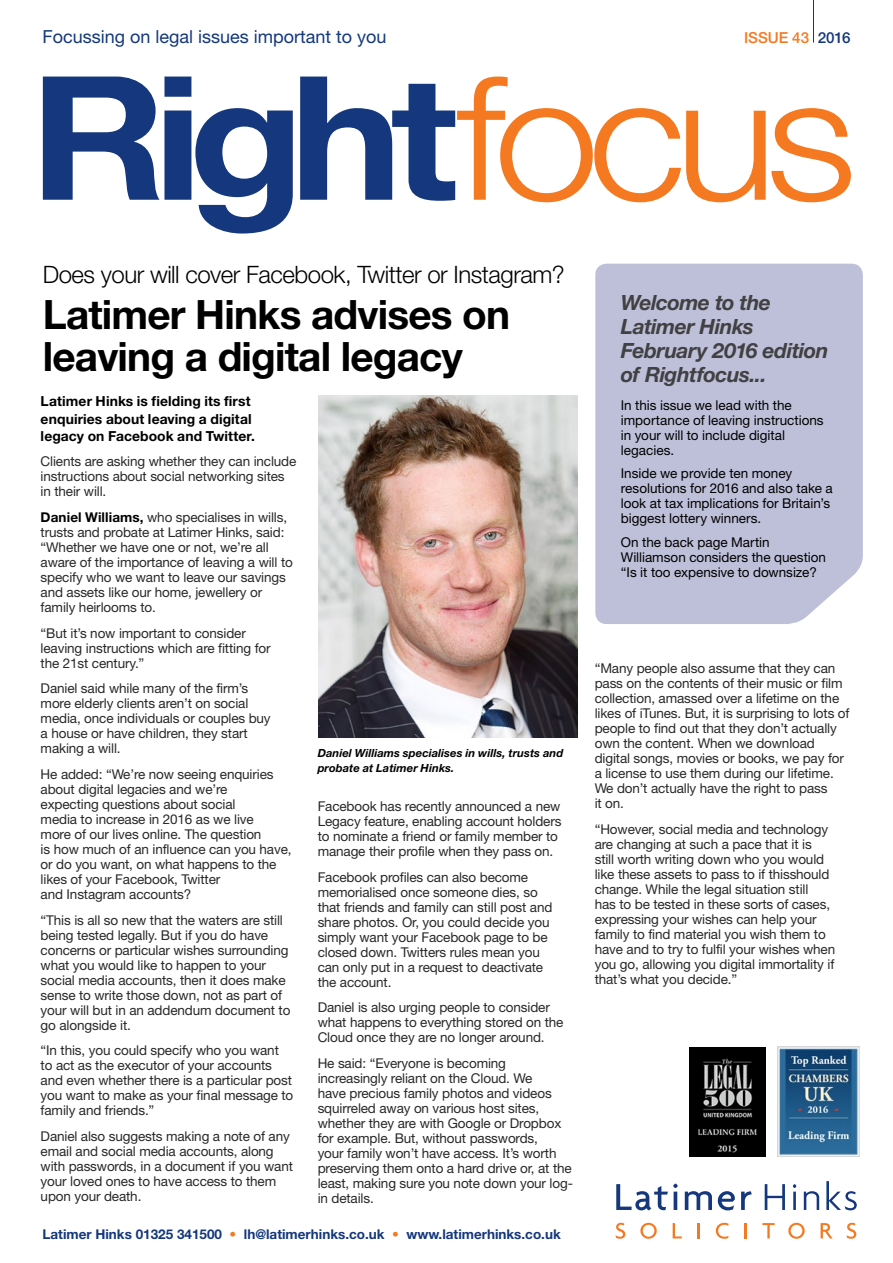
<style>
.page{position:relative;width:893px;height:1263px;background:#fff}
.page>*{position:absolute;margin:0;border:0;box-sizing:border-box;transform-origin:0 0}
.t1{font:700 40.5px/42px "Helvetica Neue";letter-spacing:-.02em;color:#000}
.t2{font:300 24px "Helvetica Neue";letter-spacing:-.02em;color:#000}
.t3{font:italic 700 21px/24px "Helvetica Neue";letter-spacing:-.025em;color:#414042}
.t4{font:18px "Helvetica Neue";color:#14377d}
.t5{font:500 15.15px "Helvetica Neue";letter-spacing:-.005em;color:#f47920}
.t6{font:700 13.8px/17.2px "Helvetica Neue";letter-spacing:.01em;color:#000}
.t7{font:13.5px/15px "Helvetica Neue";letter-spacing:-.01em;color:#292829}
.t8{font:13.5px/15px "Helvetica Neue";color:#000}
.t9{font:700 13.5px "Helvetica Neue";color:#14377d}
.t10{font:italic 700 11.25px/15px "Helvetica Neue";letter-spacing:.005em;color:#000}
.s1{color:#14377d}
.s2{font-weight:700;color:#000}
.s3{color:#f47920}
</style>
<div class="page">
<svg style="left:457px;top:77px;width:394px;height:125px"></svg>
<svg style="left:43px;top:77px;width:412px;height:157px"></svg>
<hr style="left:813px;top:0;width:1px;height:43px;background:#14377d">
<svg style="left:616px;top:1183px;width:62px;height:27px"></svg>
<hr style="left:674px;top:1191px;width:3px;height:19px;background:#14377d">
<svg style="left:685px;top:1191px;width:27px;height:19px"></svg>
<svg style="left:718px;top:1191px;width:17px;height:19px"></svg>
<svg style="left:741px;top:1191px;width:11px;height:19px"></svg>
<svg style="left:765px;top:1184px;width:20px;height:26px"></svg>
<svg style="left:793px;top:1184px;width:3px;height:4px"></svg>
<hr style="left:793px;top:1191px;width:3px;height:19px;background:#14377d">
<svg style="left:804px;top:1191px;width:15px;height:19px"></svg>
<svg style="left:826px;top:1181px;width:31px;height:29px"></svg>
<svg style="left:615px;top:1223px;width:10px;height:16px"></svg>
<svg style="left:640px;top:1223px;width:17px;height:16px"></svg>
<svg style="left:673px;top:1223px;width:9px;height:15px"></svg>
<svg style="left:697px;top:1223px;width:2px;height:15px"></svg>
<svg style="left:716px;top:1223px;width:13px;height:16px"></svg>
<svg style="left:745px;top:1223px;width:2px;height:15px"></svg>
<svg style="left:762px;top:1223px;width:13px;height:15px"></svg>
<svg style="left:788px;top:1223px;width:17px;height:16px"></svg>
<svg style="left:821px;top:1223px;width:12px;height:15px"></svg>
<svg style="left:846px;top:1223px;width:10px;height:16px"></svg>
<img style="left:689px;top:1048px;width:76px;height:109px">
<img style="left:777px;top:1046px;width:83px;height:111px">
<div style="left:595px;top:264px;width:268px;height:360px;background:#bec0d9"></div>
<img style="left:319px;top:395px;width:258px;height:343px">
<h3 class="t4" style="left:43px;top:25px;width:346px">Focussing on legal issues important to you</h3>
<p class="t5" style="left:744px;top:28px;width:108px">ISSUE 43 <span class="s1">2016</span></p>
<h2 class="t2" style="left:43px;top:259px;width:523px">Does your will cover Facebook, Twitter or Instagram?</h2>
<h1 class="t1" style="left:43px;top:292px;width:469px">Latimer Hinks advises on leaving a digital legacy</h1>
<p class="t6" style="left:41px;top:392px;width:216px">Latimer Hinks is fielding its first enquiries about leaving a digital legacy on Facebook and Twitter.</p>
<p class="t7" style="left:41px;top:454px;width:257px">Clients are asking whether they can include instructions about social networking sites in their will.</p>
<p class="t7" style="left:41px;top:510px;width:254px"><span class="s2">Daniel Williams,</span> who specialises in wills, trusts and probate at Latimer Hinks, said: “Whether we have one or not, we’re all aware of the importance of leaving a will to specify who we want to leave our savings and assets like our home, jewellery or family heirlooms to.</p>
<p class="t7" style="left:41px;top:625px;width:231px">“But it’s now important to consider leaving instructions which are fitting for the 21st century.”</p>
<p class="t7" style="left:41px;top:681px;width:232px">Daniel said while many of the firm’s more elderly clients aren’t on social media, once individuals or couples buy a house or have children, they start making a will.</p>
<p class="t7" style="left:41px;top:766px;width:252px">He added: “We’re now seeing enquiries about digital legacies and we’re<br>expecting questions about social<br>media to increase in 2016 as we live<br>more of our lives online. The question<br>is how much of an influence can you have, or do you want, on what happens to the likes of your Facebook, Twitter<br>and Instagram accounts?</p>
<p class="t7" style="left:41px;top:912px;width:251px">“This is all so new that the waters are still being tested legally. But if you do have concerns or particular wishes surrounding what you would like to happen to your social media accounts, then it does make sense to write those down, not as part of your will but in an addendum document to go alongside it.</p>
<p class="t7" style="left:41px;top:1043px;width:254px">“In this, you could specify who you want to act as the executor of your accounts and even whether there is a particular post you want to make as your final message to family and friends.”</p>
<p class="t7" style="left:41px;top:1128px;width:254px">Daniel also suggests making a note of any email and social media accounts, along with passwords, in a document if you want your loved ones to have access to them upon your death.</p>
<p class="t10" style="left:318px;top:745px;width:247px">Daniel Williams specialises in wills, trusts and probate at Latimer Hinks.</p>
<p class="t7" style="left:318px;top:799px;width:245px">Facebook has recently announced a new Legacy feature, enabling account holders to nominate a friend or family member to manage their profile when they pass on.</p>
<p class="t7" style="left:318px;top:869px;width:236px">Facebook profiles can also become memorialised once someone dies, so that friends and family can still post and share photos. Or, you could decide you simply want your Facebook page to be closed down. Twitters rules mean you can only put in a request to deactivate the account.</p>
<p class="t7" style="left:318px;top:1000px;width:247px">Daniel is also urging people to consider what happens to everything stored on the<br>Cloud once they are no longer around.</p>
<p class="t7" style="left:318px;top:1055px;width:257px">He said: “Everyone is becoming increasingly reliant on the Cloud. We<br>have precious family photos and videos squirreled away on various host sites, whether they are with Google or Dropbox for example. But, without passwords,<br>your family won’t have access. It’s worth preserving them onto a hard drive or, at the least, making sure you note down your log&shy;in details.</p>
<p class="t9" style="left:43px;top:1226px;width:520px">Latimer Hinks 01325 341500 <span class="s3">•</span> lh@latimerhinks.co.uk <span class="s3">•</span> www.latimerhinks.co.uk</p>
<h3 class="t3" style="left:621px;top:290px;width:209px">Welcome to the<br>Latimer Hinks<br>February 2016 edition of Rightfocus...</h3>
<p class="t8" style="left:621px;top:397px;width:204px">In this issue we lead with the importance of leaving instructions in your will to include digital legacies.</p>
<p class="t8" style="left:621px;top:466px;width:213px">Inside we provide ten money resolutions for 2016 and also take a look at tax implications for Britain’s biggest lottery winners.</p>
<p class="t8" style="left:621px;top:534px;width:207px">On the back page Martin<br>Williamson considers the question “Is it too expensive to downsize?</p>
<p class="t7" style="left:595px;top:661px;width:256px">“Many people also assume that they can pass on the contents of their music or film collection, amassed over a lifetime on the likes of iTunes. But, it is surprising to lots of people to find out that they don’t actually own the content. When we download digital songs, movies or books, we pay for a license to use them during our lifetime.<br>We don’t actually have the right to pass<br>it on.</p>
<p class="t7" style="left:595px;top:821px;width:242px">“However, social media and technology are changing at such a pace that it is<br>still worth writing down who you would like these assets to pass to if thisshould change. While the legal situation still<br>has to be tested in these sorts of cases, expressing your wishes can help your family to find material you wish them to have and to try to fulfil your wishes when you go, allowing you digital immortality if that’s what you decide.”</p>
</div>
